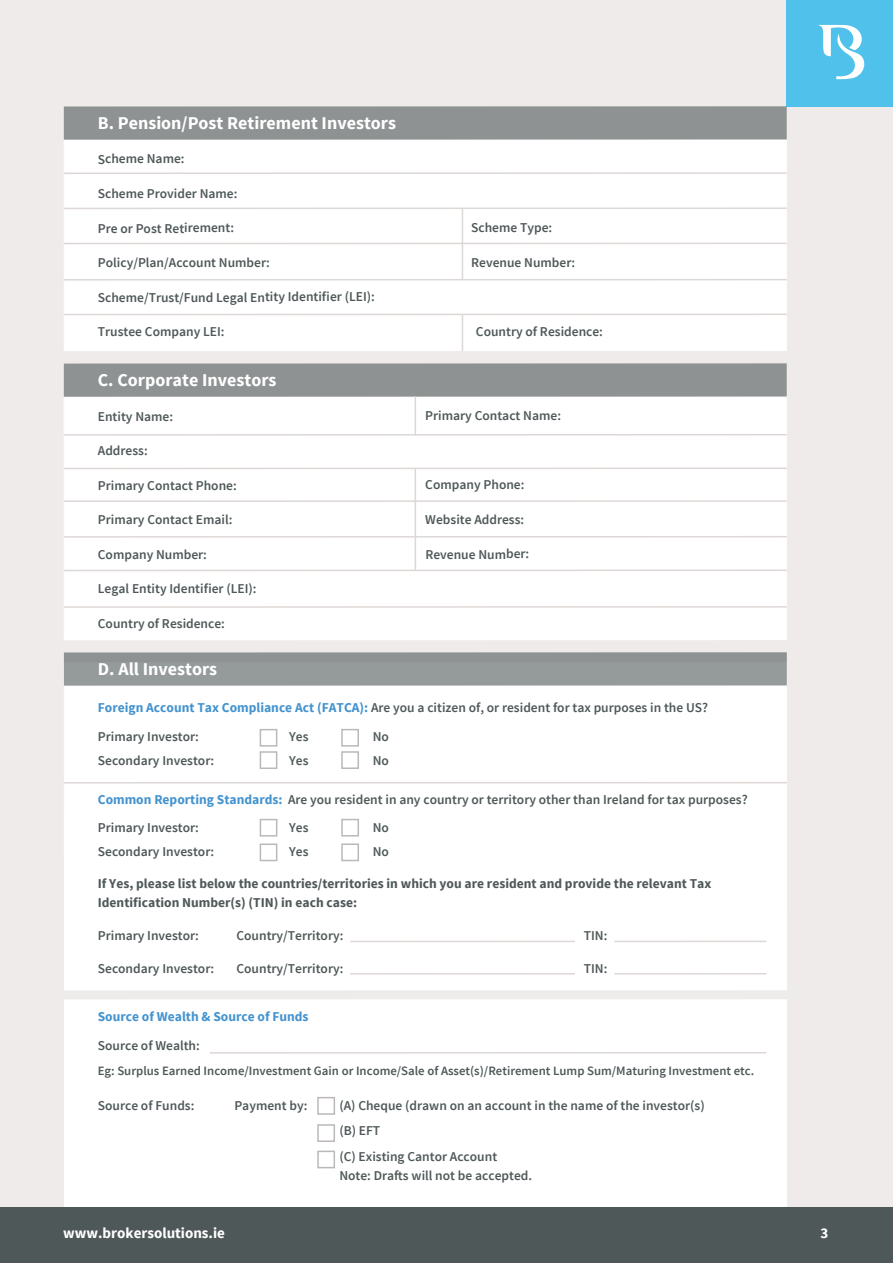
<style>
.page{position:relative;width:893px;height:1263px;background:#fff}
.page>*{position:absolute;margin:0;border:0;box-sizing:border-box;transform-origin:0 0}
.t1{font:700 18px "Source Sans Pro";color:#fff}
.t2{font:700 15px "Source Sans Pro";color:#fff}
.t3{font:600 13.5px/28.5px "Source Sans Pro";color:#4f5859}
.t4{font:700 13.5px/19.5px "Source Sans Pro";color:#4f5859}
.t5{font:700 13.5px "Source Sans Pro";color:#4393cf}
.t6{font:600 12.75px "Source Sans Pro";color:#4f5859}
.s1{font-weight:700;color:#4393cf}
</style>
<div class="page">
<div style="left:0;top:0;width:893px;height:1208px;background:#eeebea"></div>
<div style="left:787px;top:0;width:106px;height:106px;background:#4fc1ea"></div>
<svg style="left:818px;top:25px;width:46px;height:54px"></svg>
<hr style="left:0;top:396px;width:1px;height:812px;background:#ddd8d6">
<div style="left:64px;top:140px;width:722px;height:211px;background:#fff"></div>
<div style="left:64px;top:106px;width:723px;height:34px;background:#8e9293"></div>
<hr style="left:64px;top:172px;width:723px;height:2px;background:#ddd8d6">
<hr style="left:64px;top:207px;width:723px;height:2px;background:#ddd8d6">
<hr style="left:64px;top:243px;width:723px;height:1px;background:#ddd8d6">
<hr style="left:64px;top:279px;width:723px;height:2px;background:#ddd8d6">
<hr style="left:64px;top:314px;width:723px;height:1px;background:#ddd8d6">
<div style="left:64px;top:662px;width:723px;height:562px;background:#fff"></div>
<div style="left:64px;top:990px;width:743px;height:9px;background:#eeebeb"></div>
<div style="left:64px;top:652px;width:723px;height:34px;background:#959a9b"></div>
<hr style="left:462px;top:208px;width:1px;height:72px;background:#ddd8d6">
<hr style="left:462px;top:314px;width:1px;height:37px;background:#ddd8d6">
<div style="left:64px;top:397px;width:722px;height:243px;background:#fff"></div>
<div style="left:64px;top:363px;width:723px;height:34px;background:#8e9293"></div>
<hr style="left:64px;top:434px;width:723px;height:2px;background:#ddd8d6">
<hr style="left:64px;top:467px;width:723px;height:2px;background:#ddd8d6">
<hr style="left:64px;top:500px;width:723px;height:2px;background:#ddd8d6">
<hr style="left:64px;top:536px;width:723px;height:2px;background:#ddd8d6">
<hr style="left:64px;top:569px;width:723px;height:2px;background:#ddd8d6">
<hr style="left:64px;top:606px;width:723px;height:2px;background:#ddd8d6">
<hr style="left:415px;top:468px;width:1px;height:102px;background:#ddd8d6">
<hr style="left:415px;top:396px;width:1px;height:40px;background:#ddd8d6">
<hr style="left:210px;top:1052px;width:556px;height:1px;background:#ddd8d6">
<div style="left:317px;top:1097px;width:18px;height:18px;border:2px solid #bcb8b9"></div>
<div style="left:317px;top:1124px;width:18px;height:18px;border:2px solid #bcb8b9"></div>
<div style="left:317px;top:1150px;width:18px;height:18px;border:2px solid #bcb8b9"></div>
<hr style="left:350px;top:941px;width:225px;height:1px;background:#ddd8d6">
<hr style="left:614px;top:973px;width:152px;height:1px;background:#ddd8d6">
<hr style="left:350px;top:973px;width:225px;height:2px;background:#ddd8d6">
<hr style="left:614px;top:941px;width:152px;height:1px;background:#ddd8d6">
<div style="left:260px;top:729px;width:17px;height:18px;border:2px solid #bcb8b9"></div>
<div style="left:260px;top:751px;width:17px;height:18px;border:2px solid #bcb8b9"></div>
<div style="left:341px;top:729px;width:18px;height:18px;border:2px solid #bcb8b9"></div>
<div style="left:341px;top:751px;width:18px;height:18px;border:2px solid #bcb8b9"></div>
<div style="left:260px;top:843px;width:17px;height:18px;border:2px solid #bcb8b9"></div>
<div style="left:260px;top:819px;width:17px;height:17px;border:2px solid #bcb8b9"></div>
<div style="left:341px;top:843px;width:18px;height:18px;border:2px solid #bcb8b9"></div>
<div style="left:341px;top:819px;width:18px;height:17px;border:2px solid #bcb8b9"></div>
<hr style="left:64px;top:782px;width:723px;height:1px;background:#ddd8d6">
<div style="left:0;top:1207px;width:893px;height:56px;background:#4f5859"></div>
<h1 class="t1" style="left:98px;top:111px;width:300px">B. Pension/Post Retirement Investors</h1>
<p class="t3" style="left:98px;top:145px;width:88px">Scheme Name:</p>
<p class="t3" style="left:98px;top:180px;width:141px">Scheme Provider Name:</p>
<p class="t3" style="left:98px;top:214px;width:138px">Pre or Post Retirement:</p>
<p class="t3" style="left:471px;top:214px;width:83px">Scheme Type:</p>
<p class="t3" style="left:98px;top:249px;width:173px">Policy/Plan/Account Number:</p>
<p class="t3" style="left:471px;top:249px;width:106px">Revenue Number:</p>
<p class="t3" style="left:98px;top:283px;width:278px">Scheme/Trust/Fund Legal Entity Identifier (LEI):</p>
<p class="t3" style="left:98px;top:318px;width:128px">Trustee Company LEI:</p>
<p class="t3" style="left:476px;top:318px;width:129px">Country of Residence:</p>
<h1 class="t1" style="left:98px;top:368px;width:180px">C. Corporate Investors</h1>
<p class="t3" style="left:98px;top:402px;width:77px">Entity Name:</p>
<p class="t3" style="left:425px;top:402px;width:137px">Primary Contact Name:</p>
<p class="t3" style="left:98px;top:437px;width:51px">Address:</p>
<p class="t3" style="left:98px;top:471px;width:140px">Primary Contact Phone:</p>
<p class="t3" style="left:425px;top:471px;width:101px">Company Phone:</p>
<p class="t3" style="left:98px;top:506px;width:136px">Primary Contact Email:</p>
<p class="t3" style="left:425px;top:506px;width:101px">Website Address:</p>
<p class="t3" style="left:98px;top:540px;width:111px">Company Number:</p>
<p class="t3" style="left:425px;top:540px;width:106px">Revenue Number:</p>
<p class="t3" style="left:98px;top:575px;width:160px">Legal Entity Identifier (LEI):</p>
<p class="t3" style="left:98px;top:609px;width:129px">Country of Residence:</p>
<h1 class="t1" style="left:98px;top:657px;width:121px">D. All Investors</h1>
<p class="t3" style="left:98px;top:694px;width:612px"><span class="s1">Foreign Account Tax Compliance Act (FATCA):</span> Are you a citizen of, or resident for tax purposes in the US?<br>Primary Investor:</p>
<p class="t3" style="left:289px;top:722px;width:21px">Yes</p>
<p class="t3" style="left:373px;top:722px;width:18px">No</p>
<p class="t3" style="left:98px;top:746px;width:118px">Secondary Investor:</p>
<p class="t3" style="left:289px;top:746px;width:21px">Yes</p>
<p class="t3" style="left:373px;top:746px;width:18px">No</p>
<p class="t3" style="left:98px;top:785px;width:651px"><span class="s1">Common Reporting Standards:</span> Are you resident in any country or territory other than Ireland for tax purposes?<br>Primary Investor:</p>
<p class="t3" style="left:289px;top:814px;width:21px">Yes</p>
<p class="t3" style="left:373px;top:814px;width:18px">No</p>
<p class="t3" style="left:98px;top:838px;width:118px">Secondary Investor:</p>
<p class="t3" style="left:289px;top:838px;width:21px">Yes</p>
<p class="t3" style="left:373px;top:838px;width:18px">No</p>
<p class="t4" style="left:98px;top:874px;width:615px">If Yes, please list below the countries/territories in which you are resident and provide the relevant Tax<br>Identification Number(s) (TIN) in each case:</p>
<p class="t3" style="left:98px;top:922px;width:103px">Primary Investor:</p>
<p class="t3" style="left:236px;top:922px;width:108px">Country/Territory:</p>
<p class="t3" style="left:584px;top:922px;width:25px">TIN:</p>
<p class="t3" style="left:98px;top:955px;width:118px">Secondary Investor:</p>
<p class="t3" style="left:236px;top:955px;width:108px">Country/Territory:</p>
<p class="t3" style="left:584px;top:955px;width:25px">TIN:</p>
<p class="t5" style="left:98px;top:1008px;width:212px">Source of Wealth &amp; Source of Funds</p>
<p class="t3" style="left:98px;top:1031px;width:104px">Source of Wealth:</p>
<p class="t6" style="left:98px;top:1063px;width:658px">Eg: Surplus Earned Income/Investment Gain or Income/Sale of Asset(s)/Retirement Lump Sum/Maturing Investment etc.</p>
<p class="t3" style="left:98px;top:1091px;width:98px">Source of Funds:</p>
<p class="t3" style="left:234px;top:1091px;width:75px">Payment by:</p>
<p class="t3" style="left:339px;top:1093px;width:367px;line-height:25.5px">(A) Cheque (drawn on an account in the name of the investor(s) (B) EFT<br>(C) Existing Cantor Account</p>
<p class="t3" style="left:339px;top:1162px;width:194px">Note: Drafts will not be accepted.</p>
<p class="t2" style="left:63px;top:1223px;width:163px">www.brokersolutions.ie</p>
<p class="t2" style="left:821px;top:1224px;width:9px">3</p>
</div>
